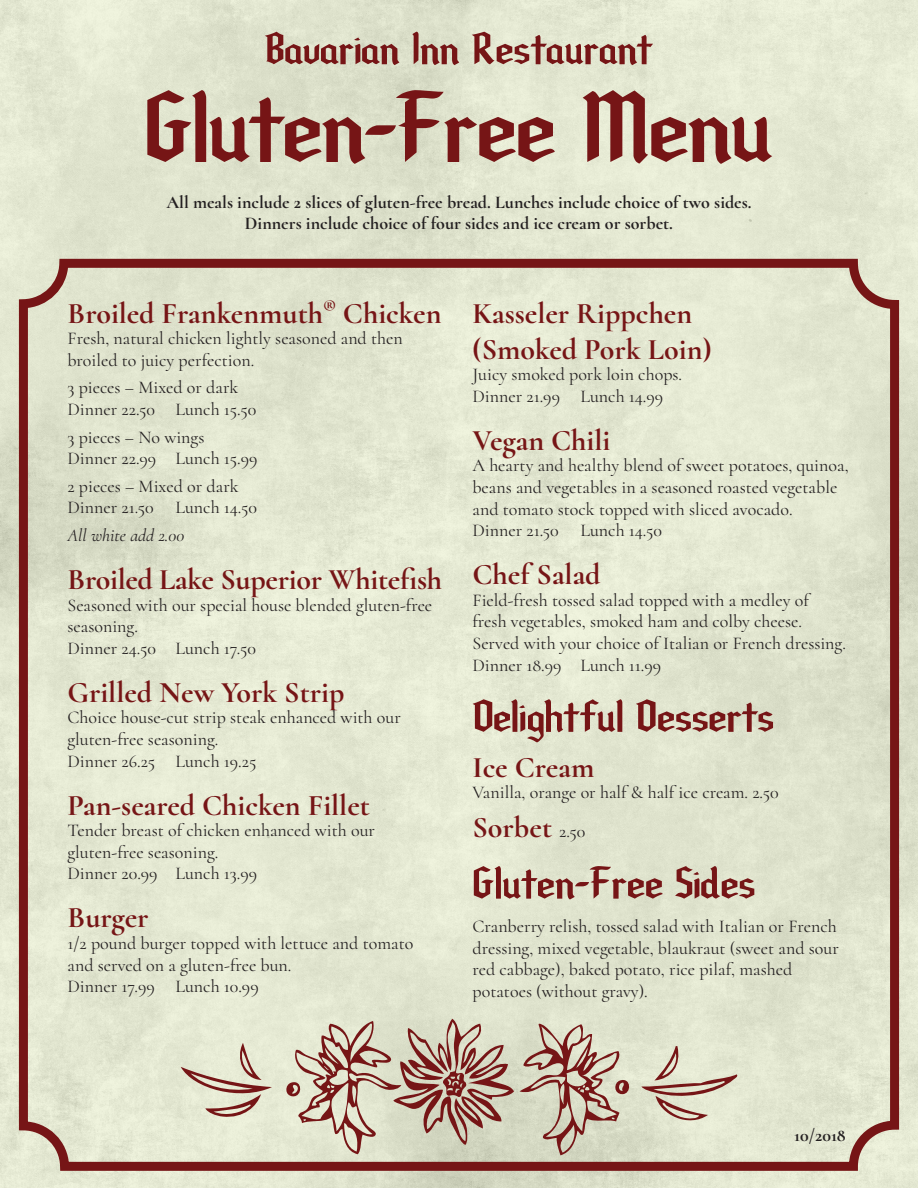
<style>
.page{position:relative;width:918px;height:1188px;background:#fff}
.page>*{position:absolute;margin:0;border:0;box-sizing:border-box;transform-origin:0 0}
.t1{font:112.5px "Bavaria";letter-spacing:-.01em;color:#761516}
.t2{font:51px "Bavaria";color:#761516}
.t3{font:700 30px "Cormorant";color:#761516}
.t4{font:18px/21.6px "Cormorant";color:#231f20}
.t5{font:700 18px "Cormorant";color:#231f20}
.t6{font:italic 18px "Cormorant";color:#231f20}
.s1{font-weight:400;font-size:18px;color:#231f20}
</style>
<div class="page">
<img style="left:0;top:0;width:918px;height:1188px">
<div style="left:19px;top:259px;width:880px;height:912px;border:9px solid #761516;border-radius:41px"></div>
<svg style="left:181px;top:1043px;width:91px;height:76px;background:#d5cbb8"></svg>
<svg style="left:641px;top:1046px;width:97px;height:82px;background:#d6cdba"></svg>
<svg style="left:284px;top:1019px;width:348px;height:136px;background:#c6b5a4"></svg>
<p class="t2" style="left:265px;top:25px;width:390px">Bavarian Inn Restaurant</p>
<p class="t1" style="left:144px;top:76px;width:631px">Gluten-Free Menu</p>
<p class="t5" style="left:166px;top:191px;width:587px">All meals include 2 slices of gluten-free bread. Lunches include choice of two sides.</p>
<p class="t5" style="left:245px;top:212px;width:430px">Dinners include choice of four sides and ice cream or sorbet.</p>
<p class="t3" style="left:68px;top:294px;width:375px">Broiled Frankenmuth<sup>®</sup> Chicken</p>
<p class="t4" style="left:68px;top:328px;width:337px">Fresh, natural chicken lightly seasoned and then broiled to juicy perfection.</p>
<p class="t4" style="left:68px;top:377px;width:172px">3 pieces – Mixed or dark</p>
<p class="t4" style="left:68px;top:398px;width:190px">Dinner 22.50 Lunch 15.50</p>
<p class="t4" style="left:68px;top:426px;width:138px">3 pieces – No wings</p>
<p class="t4" style="left:68px;top:448px;width:192px">Dinner 22.99 Lunch 15.99</p>
<p class="t4" style="left:68px;top:475px;width:173px">2 pieces – Mixed or dark</p>
<p class="t4" style="left:68px;top:497px;width:191px">Dinner 21.50 Lunch 14.50</p>
<p class="t6" style="left:68px;top:525px;width:118px">All white add 2.00</p>
<p class="t3" style="left:68px;top:561px;width:376px">Broiled Lake Superior Whitefish</p>
<p class="t4" style="left:68px;top:594px;width:366px">Seasoned with our special house blended gluten-free seasoning.</p>
<p class="t4" style="left:68px;top:637px;width:190px">Dinner 24.50 Lunch 17.50</p>
<p class="t3" style="left:68px;top:674px;width:278px">Grilled New York Strip</p>
<p class="t4" style="left:68px;top:707px;width:335px">Choice house-cut strip steak enhanced with our</p>
<p class="t4" style="left:68px;top:728px;width:152px">gluten-free seasoning.</p>
<p class="t4" style="left:68px;top:750px;width:190px">Dinner 26.25 Lunch 19.25</p>
<p class="t3" style="left:68px;top:786px;width:304px">Pan-seared Chicken Fillet</p>
<p class="t4" style="left:68px;top:820px;width:309px">Tender breast of chicken enhanced with our</p>
<p class="t4" style="left:68px;top:841px;width:152px">gluten-free seasoning.</p>
<p class="t4" style="left:68px;top:863px;width:191px">Dinner 20.99 Lunch 13.99</p>
<p class="t3" style="left:68px;top:899px;width:83px">Burger</p>
<p class="t4" style="left:68px;top:932px;width:347px">1/2 pound burger topped with lettuce and tomato</p>
<p class="t4" style="left:68px;top:954px;width:225px">and served on a gluten-free bun.</p>
<p class="t4" style="left:68px;top:976px;width:193px">Dinner 17.99 Lunch 10.99</p>
<p class="t3" style="left:472px;top:294px;width:221px">Kasseler Rippchen</p>
<p class="t3" style="left:472px;top:330px;width:241px">(Smoked Pork Loin)</p>
<p class="t4" style="left:472px;top:364px;width:211px">Juicy smoked pork loin chops.</p>
<p class="t4" style="left:472px;top:385px;width:192px">Dinner 21.99 Lunch 14.99</p>
<p class="t3" style="left:472px;top:422px;width:139px">Vegan Chili</p>
<p class="t4" style="left:472px;top:455px;width:378px">A hearty and healthy blend of sweet potatoes, quinoa, beans and vegetables in a seasoned roasted vegetable and tomato stock topped with sliced avocado.</p>
<p class="t4" style="left:472px;top:520px;width:191px">Dinner 21.50 Lunch 14.50</p>
<p class="t3" style="left:472px;top:556px;width:130px">Chef Salad</p>
<p class="t4" style="left:472px;top:589px;width:338px">Field-fresh tossed salad topped with a medley of</p>
<p class="t4" style="left:472px;top:611px;width:331px">fresh vegetables, smoked ham and colby cheese.</p>
<p class="t4" style="left:472px;top:632px;width:375px">Served with your choice of Italian or French dressing.</p>
<p class="t4" style="left:472px;top:654px;width:190px">Dinner 18.99 Lunch 11.99</p>
<p class="t2" style="left:472px;top:693px;width:303px">Delightful Desserts</p>
<p class="t3" style="left:472px;top:749px;width:123px">Ice Cream</p>
<p class="t4" style="left:472px;top:782px;width:308px">Vanilla, orange or half &amp; half ice cream. 2.50</p>
<p class="t3" style="left:472px;top:809px;width:114px">Sorbet <span class="s1">2.50</span></p>
<p class="t2" style="left:472px;top:860px;width:285px">Gluten-Free Sides</p>
<p class="t4" style="left:472px;top:916px;width:368px;text-align:justify">Cranberry relish, tossed salad with Italian or French dressing, mixed vegetable, blaukraut (sweet and sour red cabbage), baked potato, rice pilaf, mashed</p>
<p class="t4" style="left:472px;top:980px;width:177px">potatoes (without gravy).</p>
<p class="t5" style="left:794px;top:1124px;width:53px">10/2018</p>
</div>
